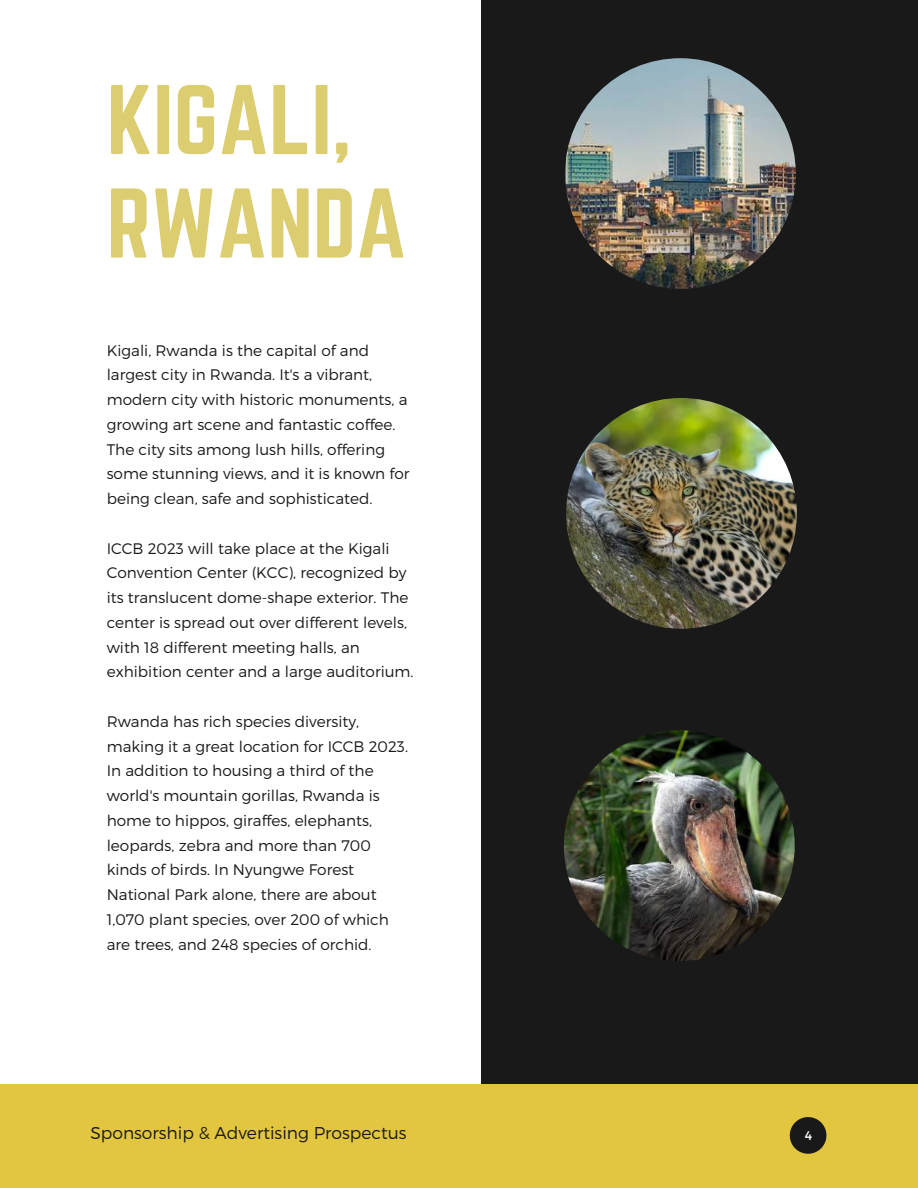
<style>
.page{position:relative;width:918px;height:1188px;background:#fff}
.page>*{position:absolute;margin:0;border:0;box-sizing:border-box;transform-origin:0 0}
.t1{font:86.4px/103.5px "Norwester";color:#dcce70}
.t2{font:300 17.1px "Montserrat";color:#191919}
.t3{font:300 15.3px/24.8px "Montserrat";color:#191919}
.t4{font:12.45px "Montserrat";color:#fff}
</style>
<div class="page">
<div style="left:481px;top:0;width:437px;height:1145px;background:#191919"></div>
<img style="left:565px;top:58px;width:231px;height:231px;border-radius:50%">
<img style="left:566px;top:398px;width:231px;height:231px;border-radius:50%">
<img style="left:564px;top:730px;width:231px;height:231px;border-radius:50%">
<div style="left:0;top:1085px;width:918px;height:103px;background:#e2c63f"></div>
<svg style="left:790px;top:1117px;width:36px;height:37px"></svg>
<h1 class="t1" style="left:107px;top:68px;width:302px">KIGALI,<br>RWANDA</h1>
<p class="t3" style="left:107px;top:337px;width:304px">Kigali, Rwanda is the capital of and largest city in Rwanda. It's a vibrant, modern city with historic monuments, a growing art scene and fantastic coffee.<br>The city sits among lush hills, offering some stunning views, and it is known for being clean, safe and sophisticated.</p>
<p class="t3" style="left:107px;top:535px;width:308px">ICCB 2023 will take place at the Kigali Convention Center (KCC), recognized by its translucent dome-shape exterior. The center is spread out over different levels, with 18 different meeting halls, an exhibition center and a large auditorium.</p>
<p class="t3" style="left:107px;top:708px;width:303px">Rwanda has rich species diversity, making it a great location for ICCB 2023.<br>In addition to housing a third of the world's mountain gorillas, Rwanda is home to hippos, giraffes, elephants, leopards, zebra and more than 700 kinds of birds. In Nyungwe Forest National Park alone, there are about 1,070 plant species, over 200 of which are trees, and 248 species of orchid.</p>
<p class="t2" style="left:90px;top:1122px;width:318px">Sponsorship &amp; Advertising Prospectus</p>
<p class="t4" style="left:805px;top:1127px;width:9px">4</p>
</div>
